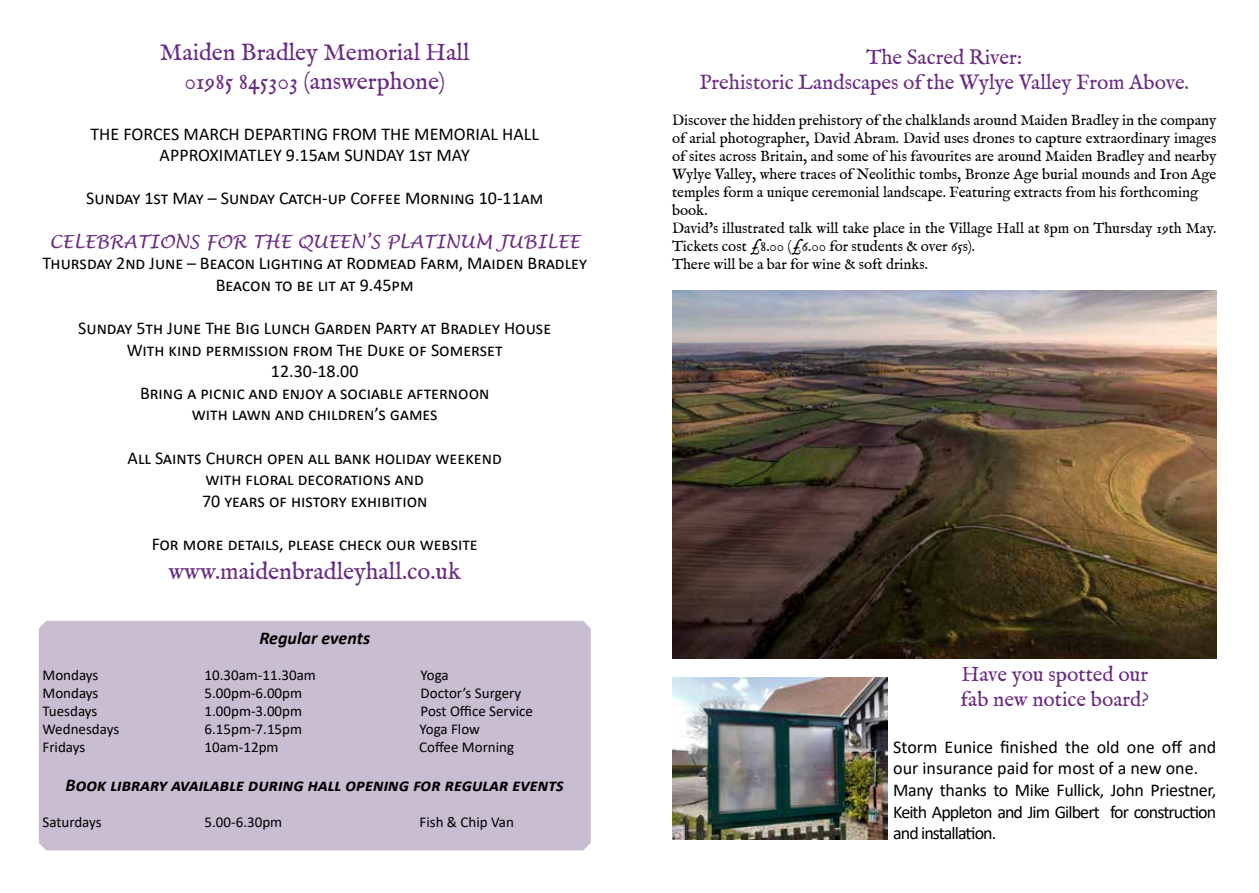
<style>
.page{position:relative;width:1259px;height:893px;background:#fff}
.page>*{position:absolute;margin:0;border:0;box-sizing:border-box;transform-origin:0 0}
.t1{font:24px/28.8px "IM FELL English Roman";color:#692a84;text-align:center}
.t2{font:21px/25.2px "IM FELL English Roman";color:#692a84;text-align:center}
.t3{font:18px/21.6px "Calibri";color:#000;text-align:center}
.t4{font:18px/21.6px "Calibri";letter-spacing:-.02em;color:#000}
.t5{font:italic 700 18px "Calibri";color:#000}
.t6{font:italic 18px "Lucida Handwriting";color:#692a84}
.t7{font:15px/18px "IM FELL English Roman";color:#000}
.t8{font:15px "Calibri";color:#000}
</style>
<div class="page">
<div style="left:39px;top:621px;width:552px;height:229px;background:#c9bdd1"></div>
<img style="left:672px;top:291px;width:544px;height:368px">
<img style="left:672px;top:678px;width:215px;height:161px">
<h1 class="t1" style="left:160px;top:39px;width:311px">Maiden Bradley Memorial Hall<br>01985 845303 (answerphone)</h1>
<p class="t3" style="left:91px;top:122px;width:450px">THE FORCES MARCH DEPARTING FROM THE MEMORIAL HALL<br>APPROXIMATLEY 9.15am SUNDAY 1st MAY</p>
<p class="t3" style="left:86px;top:187px;width:458px">Sunday 1st May – Sunday Catch-up Coffee Morning 10-11am</p>
<p class="t6" style="left:50px;top:230px;width:532px">CELEBRATIONS FOR THE QUEEN’S PLATINUM JUBILEE</p>
<p class="t3" style="left:43px;top:252px;width:546px">Thursday 2nd June – Beacon Lighting at Rodmead Farm, Maiden Bradley<br>Beacon to be lit at 9.45pm</p>
<p class="t3" style="left:78px;top:317px;width:474px">Sunday 5th June The Big Lunch Garden Party at Bradley House With kind permission from The Duke of Somerset<br>12.30-18.00<br>Bring a picnic and enjoy a sociable afternoon<br>with lawn and children’s games</p>
<p class="t3" style="left:128px;top:446px;width:376px">All Saints Church open all bank holiday weekend with floral decorations and<br>70 years of history exhibition</p>
<p class="t3" style="left:152px;top:533px;width:328px">For more details, please check our website</p>
<h1 class="t1" style="left:168px;top:557px;width:294px">www.maidenbradleyhall.co.uk</h1>
<p class="t5" style="left:259px;top:625px;width:112px">Regular events</p>
<p class="t8" style="left:43px;top:664px;width:57px">Mondays</p>
<p class="t8" style="left:205px;top:664px;width:113px">10.30am-11.30am</p>
<p class="t8" style="left:421px;top:664px;width:30px">Yoga</p>
<p class="t8" style="left:43px;top:682px;width:57px">Mondays</p>
<p class="t8" style="left:205px;top:682px;width:99px">5.00pm-6.00pm</p>
<p class="t8" style="left:421px;top:682px;width:102px">Doctor’s Surgery</p>
<p class="t8" style="left:43px;top:700px;width:56px">Tuesdays</p>
<p class="t8" style="left:205px;top:700px;width:99px">1.00pm-3.00pm</p>
<p class="t8" style="left:420px;top:700px;width:114px">Post Office Service</p>
<p class="t8" style="left:43px;top:718px;width:78px">Wednesdays</p>
<p class="t8" style="left:205px;top:718px;width:99px">6.15pm-7.15pm</p>
<p class="t8" style="left:419px;top:718px;width:62px">Yoga Flow</p>
<p class="t8" style="left:43px;top:736px;width:44px">Fridays</p>
<p class="t8" style="left:205px;top:736px;width:76px">10am-12pm</p>
<p class="t8" style="left:419px;top:736px;width:96px">Coffee Morning</p>
<p class="t5" style="left:66px;top:772px;width:500px">Book library available during hall opening for regular events</p>
<p class="t8" style="left:43px;top:812px;width:61px">Saturdays</p>
<p class="t8" style="left:205px;top:812px;width:79px">5.00-6.30pm</p>
<p class="t8" style="left:419px;top:812px;width:96px">Fish &amp; Chip Van</p>
<h2 class="t2" style="left:699px;top:45px;width:491px">The Sacred River:<br>Prehistoric Landscapes of the Wylye Valley From Above.</h2>
<p class="t7" style="left:672px;top:111px;width:546px">Discover the hidden prehistory of the chalklands around Maiden Bradley in the company of arial photographer, David Abram. David uses drones to capture extraordinary images of sites across Britain, and some of his favourites are around Maiden Bradley and nearby Wylye Valley, where traces of Neolithic tombs, Bronze Age burial mounds and Iron Age temples form a unique ceremonial landscape. Featuring extracts from his forthcoming book.<br>David's illustrated talk will take place in the Village Hall at 8pm on Thursday 19th May.<br>Tickets cost £8.00 (£6.00 for students &amp; over 65s).<br>There will be a bar for wine &amp; soft drinks.</p>
<h2 class="t2" style="left:960px;top:662px;width:190px;text-align:left">Have you spotted our fab new notice board?</h2>
<p class="t4" style="left:893px;top:736px;width:325px">Storm Eunice finished the old one off and our insurance paid for most of a new one.<br>Many thanks to Mike Fullick, John Priestner, Keith Appleton and Jim Gilbert for construction and installation.</p>
</div>
